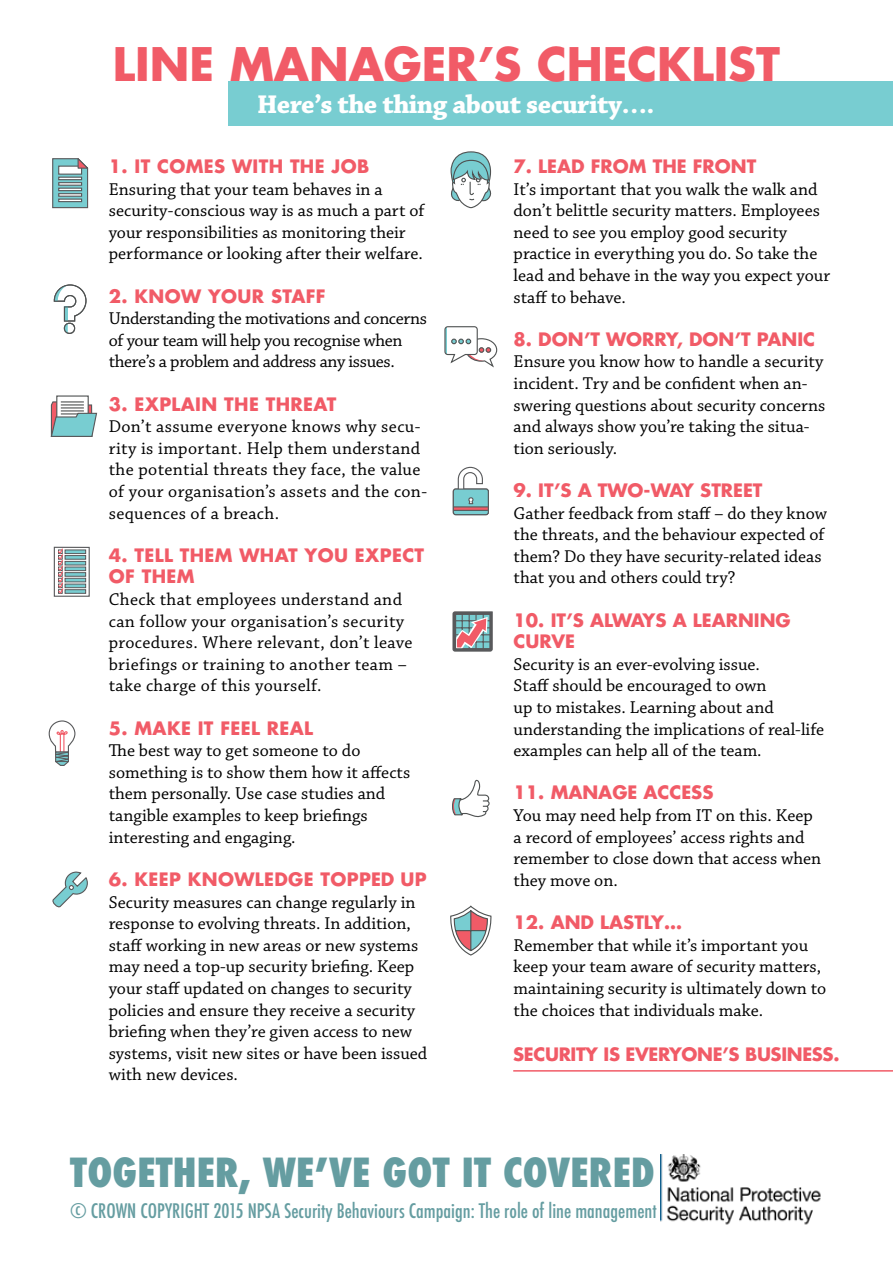
<style>
.page{position:relative;width:893px;height:1263px;background:#fff}
.page>*{position:absolute;margin:0;border:0;box-sizing:border-box;transform-origin:0 0}
.t1{font:700 45px "Futura Std";color:#f15b67}
.t2{font:800 condensed 39px "Futura";letter-spacing:.005em;color:#659da1}
.t3{font:700 27px "Chaparral Pro";letter-spacing:-.02em;color:#fff}
.t4{font:500 condensed 19.5px "Futura";color:#659da1}
.t5{font:18px/21.6px "Chaparral Pro";color:#000}
.t6{font:18px/21.6px "Chaparral Pro";letter-spacing:.02em;color:#000}
.t7{font:700 18px/21.6px "Futura Std";letter-spacing:.02em;color:#f15b67}
.t8{font:700 18px/21.6px "Futura Std";color:#f15b67}
.t9{font:18px/21.6px "Chaparral Pro";letter-spacing:-.02em;color:#000}
.t10{font:700 18px "Futura Std";letter-spacing:-.02em;color:#f15b67}
</style>
<div class="page">
<div style="left:228px;top:81px;width:665px;height:45px;background:#78cdd1"></div>
<svg style="left:52px;top:158px;width:37px;height:51px;background:#8eb3b6"></svg>
<svg style="left:53px;top:284px;width:34px;height:50px"></svg>
<svg style="left:56px;top:395px;width:33px;height:39px"></svg>
<svg style="left:50px;top:401px;width:48px;height:36px"></svg>
<svg style="left:52px;top:871px;width:36px;height:37px"></svg>
<svg style="left:450px;top:151px;width:42px;height:58px"></svg>
<svg style="left:444px;top:326px;width:54px;height:42px"></svg>
<div style="left:453px;top:489px;width:35px;height:26px;background:#78cdd1;border-radius:2px"></div>
<div style="left:453px;top:488px;width:36px;height:27px;border:1px solid #58595b;border-radius:2px"></div>
<svg style="left:453px;top:466px;width:35px;height:45px"></svg>
<svg style="left:452px;top:779px;width:38px;height:39px"></svg>
<svg style="left:450px;top:906px;width:42px;height:50px"></svg>
<hr style="left:513px;top:1070px;width:380px;height:1px;background:#f15b67">
<svg style="left:48px;top:720px;width:28px;height:46px"></svg>
<svg style="left:453px;top:611px;width:40px;height:40px"></svg>
<div style="left:455px;top:614px;width:36px;height:35px;border:1px solid #58595b"></div>
<svg style="left:64px;top:549px;width:23px;height:45px"></svg>
<div style="left:54px;top:547px;width:36px;height:50px;border:1px solid #58595b"></div>
<svg style="left:65px;top:589px;width:21px;height:5px"></svg>
<svg style="left:65px;top:584px;width:21px;height:4px"></svg>
<svg style="left:65px;top:578px;width:21px;height:4px"></svg>
<svg style="left:65px;top:572px;width:21px;height:5px"></svg>
<svg style="left:65px;top:567px;width:21px;height:4px"></svg>
<svg style="left:65px;top:561px;width:21px;height:4px"></svg>
<svg style="left:65px;top:555px;width:21px;height:5px"></svg>
<svg style="left:65px;top:550px;width:21px;height:4px"></svg>
<svg style="left:57px;top:547px;width:7px;height:47px"></svg>
<img style="left:660px;top:1155px;width:161px;height:70px">
<h1 class="t1" style="left:113px;top:34px;width:668px">LINE MANAGER’S CHECKLIST</h1>
<h3 class="t3" style="left:257px;top:89px;width:399px">Here’s the thing about security….</h3>
<p class="t7" style="left:109px;top:155px;width:262px">1. IT COMES WITH THE JOB</p>
<p class="t5" style="left:109px;top:179px;width:317px">Ensuring that your team behaves in a security-conscious way is as much a part of your responsibilities as monitoring their performance or looking after their welfare.</p>
<p class="t7" style="left:109px;top:285px;width:218px">2. KNOW YOUR STAFF</p>
<p class="t9" style="left:109px;top:308px;width:320px">Understanding the motivations and concerns of your team will help you recognise when there’s a problem and address any issues.</p>
<p class="t7" style="left:109px;top:393px;width:229px">3. EXPLAIN THE THREAT</p>
<p class="t6" style="left:109px;top:416px;width:320px">Don’t assume everyone knows why secu&shy;rity is important. Help them understand the potential threats they face, the value of your organisation’s assets and the con&shy;sequences of a breach.</p>
<p class="t7" style="left:109px;top:544px;width:317px">4. TELL THEM WHAT YOU EXPECT<br>OF THEM</p>
<p class="t6" style="left:109px;top:589px;width:305px">Check that employees understand and can follow your organisation’s security procedures. Where relevant, don’t leave briefings or training to another team – take charge of this yourself.</p>
<p class="t7" style="left:109px;top:717px;width:206px">5. MAKE IT FEEL REAL</p>
<p class="t5" style="left:109px;top:740px;width:303px">The best way to get someone to do something is to show them how it affects them personally. Use case studies and tangible examples to keep briefings interesting and engaging.</p>
<p class="t7" style="left:109px;top:868px;width:319px">6. KEEP KNOWLEDGE TOPPED UP</p>
<p class="t5" style="left:109px;top:892px;width:320px">Security measures can change regularly in response to evolving threats. In addition, staff working in new areas or new systems may need a top-up security briefing. Keep your staff updated on changes to security policies and ensure they receive a security briefing when they’re given access to new systems, visit new sites or have been issued with new devices.</p>
<p class="t8" style="left:514px;top:155px;width:244px">7. LEAD FROM THE FRONT</p>
<p class="t5" style="left:514px;top:179px;width:318px">It’s important that you walk the walk and don’t belittle security matters. Employees need to see you employ good security practice in everything you do. So take the lead and behave in the way you expect your staff to behave.</p>
<p class="t8" style="left:514px;top:328px;width:303px">8. DON’T WORRY, DON’T PANIC</p>
<p class="t5" style="left:514px;top:352px;width:313px">Ensure you know how to handle a security incident. Try and be confident when an&shy;swering questions about security concerns and always show you’re taking the situa&shy;tion seriously.</p>
<p class="t8" style="left:514px;top:479px;width:250px">9. IT’S A TWO-WAY STREET</p>
<p class="t5" style="left:514px;top:503px;width:315px">Gather feedback from staff – do they know the threats, and the behaviour expected of them? Do they have security-related ideas that you and others could try?</p>
<p class="t8" style="left:514px;top:609px;width:279px">10. IT’S ALWAYS A LEARNING<br>CURVE</p>
<p class="t5" style="left:514px;top:654px;width:312px">Security is an ever-evolving issue.<br>Staff should be encouraged to own<br>up to mistakes. Learning about and understanding the implications of real-life examples can help all of the team.</p>
<p class="t8" style="left:514px;top:782px;width:201px">11. MANAGE ACCESS</p>
<p class="t5" style="left:514px;top:805px;width:309px">You may need help from IT on this. Keep a record of employees’ access rights and remember to close down that access when they move on.</p>
<p class="t8" style="left:514px;top:911px;width:170px">12. AND LASTLY…</p>
<p class="t5" style="left:514px;top:935px;width:314px">Remember that while it’s important you keep your team aware of security matters, maintaining security is ultimately down to the choices that individuals make.</p>
<p class="t10" style="left:513px;top:1042px;width:328px">SECURITY IS EVERYONE’S BUSINESS.</p>
<h2 class="t2" style="left:70px;top:1146px;width:586px">TOGETHER, WE’VE GOT IT COVERED</h2>
<p class="t4" style="left:70px;top:1198px;width:588px">© CROWN COPYRIGHT 2015 NPSA Security Behaviours Campaign: The role of line management</p>
</div>
